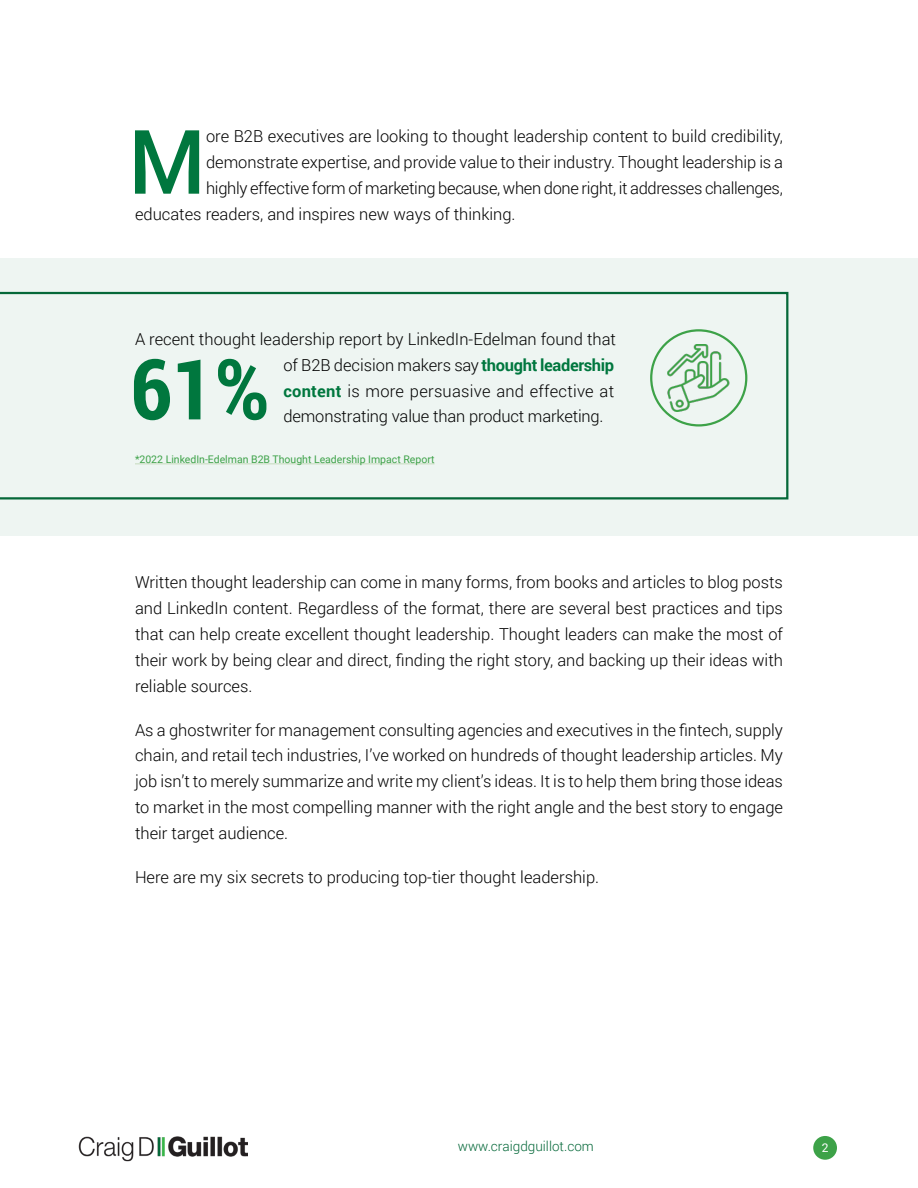
<style>
.page{position:relative;width:918px;height:1188px;background:#fff}
.page>*{position:absolute;margin:0;border:0;box-sizing:border-box;transform-origin:0 0}
.t1{font:500 89.1px "Roboto";color:#00773e}
.t2{font:700 84px "Roboto Condensed";color:#00773e}
.t3{font:300 16.5px/25.8px "Roboto";color:#000;text-align:justify}
.t4{font:300 16.5px "Roboto";letter-spacing:-.02em;color:#000}
.t5{font:300 13.5px "Roboto";color:#056839}
.t6{font:12px "Roboto";color:#fff}
.t7{font:10.5px "Roboto";color:#3da248}
.s1{font-weight:700;color:#00773e}
</style>
<div class="page">
<div style="left:0;top:258px;width:918px;height:278px;background:#eef5f2"></div>
<svg style="left:0;top:292px;width:788px;height:208px"></svg>
<hr style="left:135px;top:464px;width:300px;height:1px;background:#c5dabc">
<div style="left:650px;top:329px;width:97px;height:98px;border:2px solid #3da248;border-radius:50%"></div>
<img style="left:668px;top:344px;width:62px;height:68px">
<img style="left:79px;top:1136px;width:168px;height:26px">
<div style="left:813px;top:1136px;width:24px;height:24px;background:#3da248;border-radius:50%"></div>
<h1 class="t1" style="left:128px;top:99px;width:80px">M</h1>
<p class="t3" style="left:206px;top:123px;width:578px">ore B2B executives are looking to thought leadership content to build credibility,</p>
<p class="t3" style="left:206px;top:149px;width:578px">demonstrate expertise, and provide value to their industry. Thought leadership is a</p>
<p class="t4" style="left:206px;top:176px;width:578px">highly effective form of marketing because, when done right, it addresses challenges,</p>
<p class="t3" style="left:135px;top:200px;width:382px">educates readers, and inspires new ways of thinking.</p>
<p class="t3" style="left:284px;top:326px;width:334px;text-indent:-148px">A recent thought leadership report by LinkedIn-Edelman found that of B2B decision makers say <span class="s1">thought leadership content</span> is more persuasive and effective at demonstrating value than product marketing.</p>
<p class="t7" style="left:135px;top:452px;width:301px">*2022 LinkedIn-Edelman B2B Thought Leadership Impact Report</p>
<h2 class="t2" style="left:131px;top:330px;width:141px">61%</h2>
<p class="t3" style="left:135px;top:569px;width:650px">Written thought leadership can come in many forms, from books and articles to blog posts and LinkedIn content. Regardless of the format, there are several best practices and tips that can help create excellent thought leadership. Thought leaders can make the most of their work by being clear and direct, finding the right story, and backing up their ideas with reliable sources.</p>
<p class="t3" style="left:135px;top:716px;width:650px">As a ghostwriter for management consulting agencies and executives in the fintech, supply chain, and retail tech industries, I’ve worked on hundreds of thought leadership articles. My job isn’t to merely summarize and write my client’s ideas. It is to help them bring those ideas to market in the most compelling manner with the right angle and the best story to engage their target audience.</p>
<p class="t3" style="left:135px;top:863px;width:466px">Here are my six secrets to producing top-tier thought leadership.</p>
<p class="t5" style="left:458px;top:1137px;width:137px">www.craigdguillot.com</p>
<p class="t6" style="left:822px;top:1139px;width:8px">2</p>
</div>
